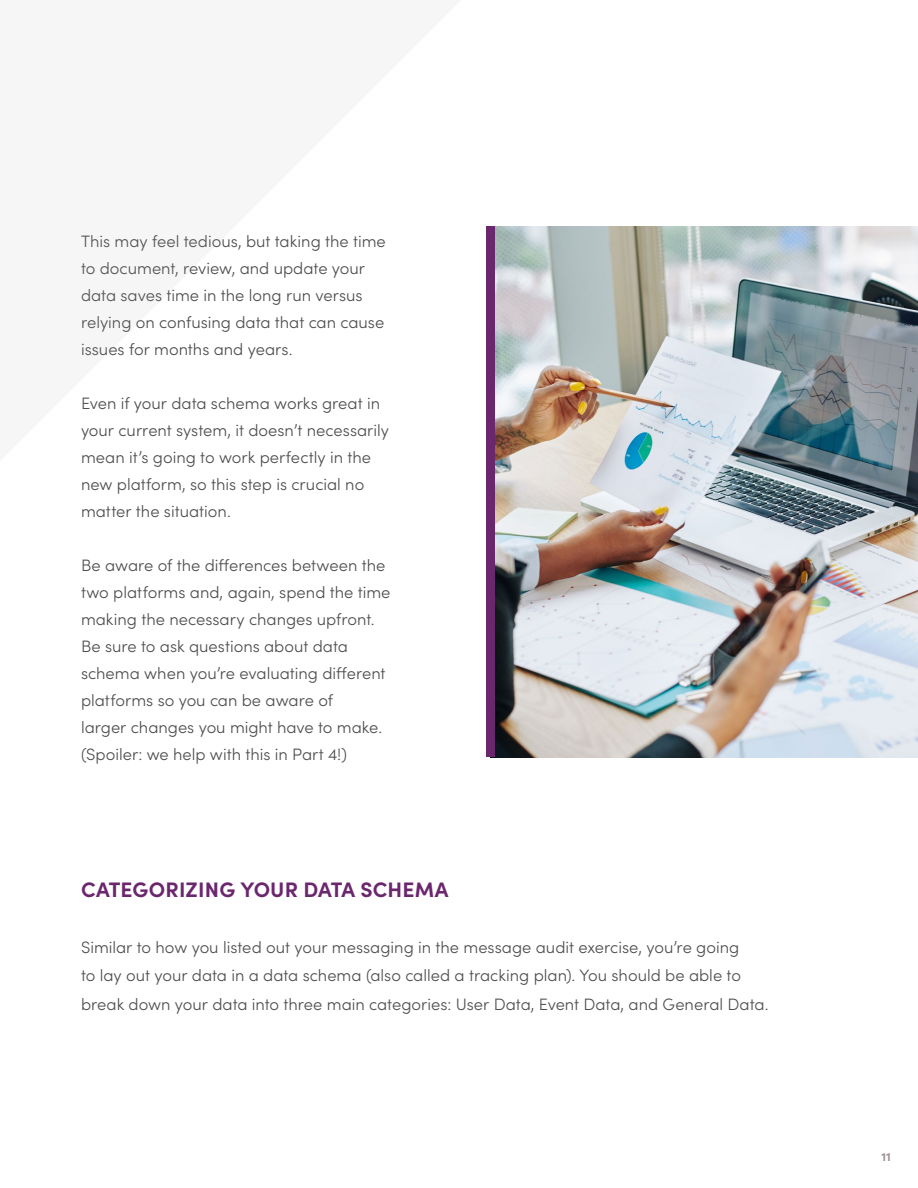
<style>
.page{position:relative;width:918px;height:1188px;background:#fff}
.page>*{position:absolute;margin:0;border:0;box-sizing:border-box;transform-origin:0 0}
.t1{font:700 21px "Sofia Pro";letter-spacing:.005em;color:#6b276e}
.t2{font:300 16.5px/27px "Sofia Pro";color:#4e4d4d}
.t3{font:700 12px "Sofia Pro";color:#999093}
</style>
<div class="page">
<img style="left:808px;top:226px;width:110px;height:531px">
<img style="left:486px;top:226px;width:322px;height:532px">
<p class="t2" style="left:81px;top:227px;width:306px">This may feel tedious, but taking the time to document, review, and update your data saves time in the long run versus relying on confusing data that can cause issues for months and years.</p>
<p class="t2" style="left:81px;top:389px;width:310px">Even if your data schema works great in your current system, it doesn’t necessarily mean it’s going to work perfectly in the new platform, so this step is crucial no matter the situation.</p>
<p class="t2" style="left:81px;top:551px;width:311px">Be aware of the differences between the two platforms and, again, spend the time making the necessary changes upfront.<br>Be sure to ask questions about data schema when you’re evaluating different platforms so you can be aware of<br>larger changes you might have to make. (Spoiler: we help with this in Part 4!)</p>
<p class="t1" style="left:81px;top:874px;width:369px">CATEGORIZING YOUR DATA SCHEMA</p>
<p class="t2" style="left:81px;top:932px;width:689px;line-height:28.5px">Similar to how you listed out your messaging in the message audit exercise, you’re going<br>to lay out your data in a data schema (also called a tracking plan). You should be able to break down your data into three main categories: User Data, Event Data, and General Data.</p>
<p class="t3" style="left:882px;top:1148px;width:11px">11</p>
</div>
